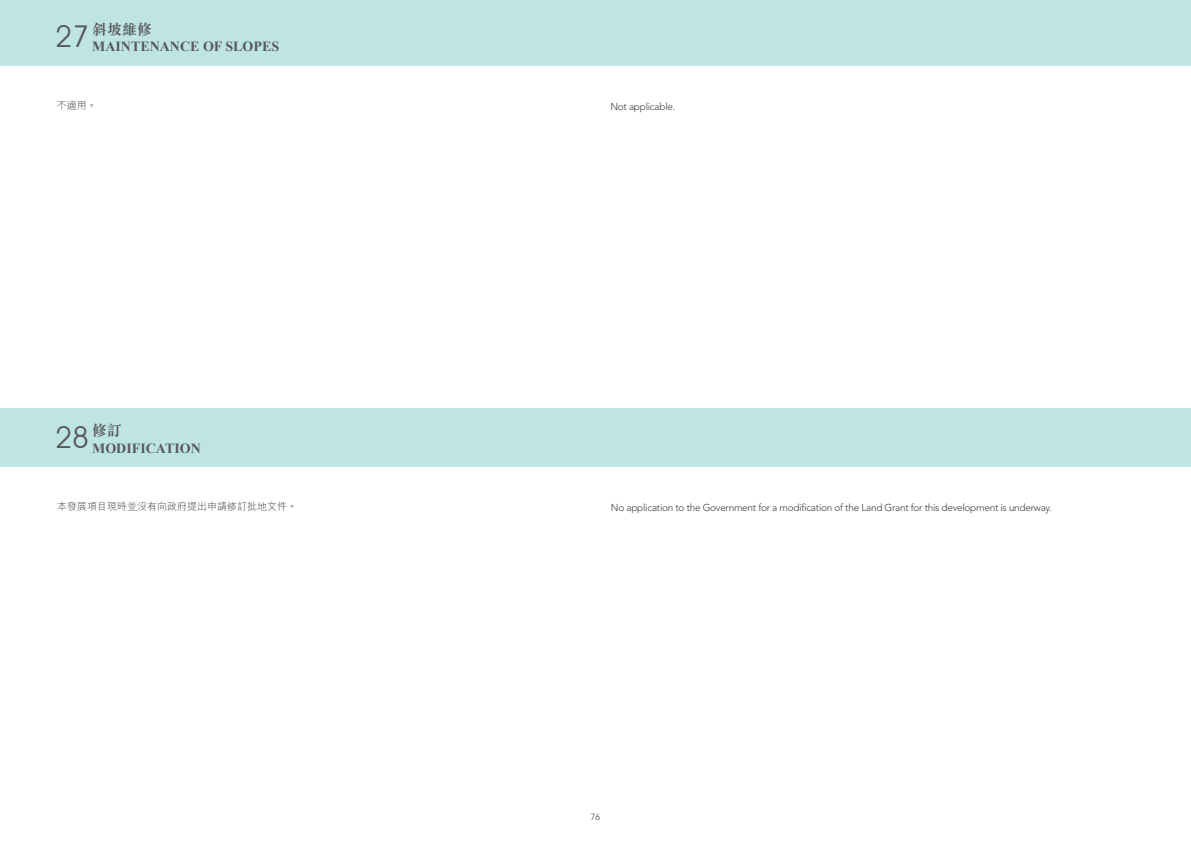
<style>
.page{position:relative;width:1191px;height:842px;background:#fff}
.page>*{position:absolute;margin:0;border:0;box-sizing:border-box;transform-origin:0 0}
.t1{font:700 15px "M Sung HK";color:#57585a}
.t2{font:700 14px "Times New Roman";color:#57585a}
.t3{font:300 10px "Avenir LT Std";letter-spacing:-.025em;color:#3e3e3f}
.t4{font:300 10px "M Hei HK";color:#3e3e3f}
.t5{font:300 9px "Avenir LT Std";color:#3e3e3f}
</style>
<div class="page">
<div style="left:0;top:0;width:1191px;height:65px;background:#bfe4e4"></div>
<div style="left:0;top:408px;width:1191px;height:59px;background:#bfe4e4"></div>
<h1 class="t1" style="left:92px;top:19px;width:62px">斜坡維修</h1>
<h2 class="t2" style="left:55px;top:37px;width:225px"><sup>27</sup> MAINTENANCE OF SLOPES</h2>
<p class="t4" style="left:57px;top:99px;width:41px">不適用。</p>
<p class="t3" style="left:610px;top:100px;width:67px">Not applicable.</p>
<h1 class="t1" style="left:92px;top:420px;width:31px">修訂</h1>
<h2 class="t2" style="left:55px;top:438px;width:147px"><sup>28</sup> MODIFICATION</h2>
<p class="t4" style="left:57px;top:499px;width:241px">本發展項目現時並沒有向政府提出申請修訂批地文件。</p>
<p class="t3" style="left:611px;top:501px;width:442px">No application to the Government for a modification of the Land Grant for this development is underway.</p>
<p class="t5" style="left:591px;top:812px;width:11px">76</p>
</div>
